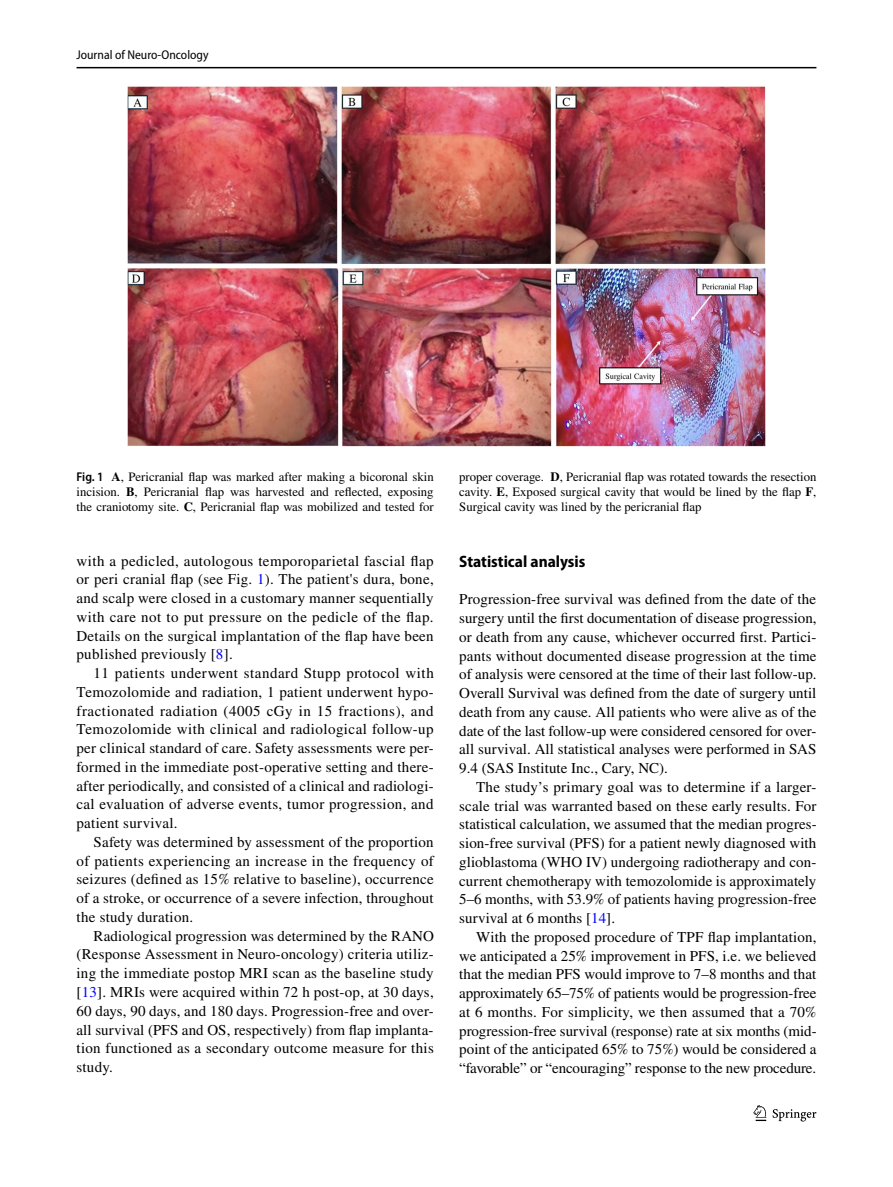
<style>
.page{position:relative;width:893px;height:1187px;background:#fff}
.page>*{position:absolute;margin:0;border:0;box-sizing:border-box;transform-origin:0 0}
.t1{font:700 semi-condensed 16.5px "Myriad Pro";color:#000}
.t2{font:15px/18.8px "STIX";letter-spacing:.01em;color:#000;text-align:justify}
.t3{font:12.75px/15px "STIX";color:#000;text-align:justify}
.t4{font:semi-condensed 12.75px "Myriad Pro";color:#000}
.s1{font-family:"Myriad Pro";font-weight:600;font-stretch:semi-condensed}
.s2{font-weight:700}
.s3{color:#00f}
</style>
<div class="page">
<hr style="left:77px;top:67px;width:739px;height:1px;background:#000">
<svg style="left:753px;top:1105px;width:13px;height:15px"></svg>
<svg style="left:773px;top:1109px;width:43px;height:12px"></svg>
<img style="left:127px;top:87px;width:638px;height:359px">
<p class="t4" style="left:77px;top:48px;width:134px">Journal of Neuro-Oncology</p>
<p class="t3" style="left:77px;top:470px;width:359px"><span class="s1">Fig. 1</span> <span class="s2">A</span>, Pericranial flap was marked after making a bicoronal skin incision. <span class="s2">B</span>, Pericranial flap was harvested and reflected, exposing the craniotomy site. <span class="s2">C</span>, Pericranial flap was mobilized and tested for</p>
<p class="t3" style="left:459px;top:470px;width:359px">proper coverage. <span class="s2">D</span>, Pericranial flap was rotated towards the resection cavity. <span class="s2">E</span>, Exposed surgical cavity that would be lined by the flap <span class="s2">F</span>, Surgical cavity was lined by the pericranial flap</p>
<p class="t2" style="left:77px;top:552px;width:359px">with a pedicled, autologous temporoparietal fascial flap or peri cranial flap (see Fig. <span class="s3">1</span>). The patient's dura, bone, and scalp were closed in a customary manner sequentially with care not to put pressure on the pedicle of the flap.<br>Details on the surgical implantation of the flap have been published previously [<span class="s3">8</span>].</p>
<p class="t2" style="left:77px;top:664px;width:359px;text-indent:17px">11 patients underwent standard Stupp protocol with Temozolomide and radiation, 1 patient underwent hypo&shy;fractionated radiation (4005 cGy in 15 fractions), and Temozolomide with clinical and radiological follow-up per clinical standard of care. Safety assessments were per&shy;formed in the immediate post-operative setting and there&shy;after periodically, and consisted of a clinical and radiologi&shy;cal evaluation of adverse events, tumor progression, and patient survival.</p>
<p class="t2" style="left:77px;top:833px;width:359px;text-indent:17px">Safety was determined by assessment of the proportion of patients experiencing an increase in the frequency of seizures (defined as 15% relative to baseline), occurrence of a stroke, or occurrence of a severe infection, throughout the study duration.</p>
<p class="t2" style="left:77px;top:927px;width:359px;text-indent:17px">Radiological progression was determined by the RANO (Response Assessment in Neuro-oncology) criteria utiliz&shy;ing the immediate postop MRI scan as the baseline study [<span class="s3">13</span>]. MRIs were acquired within 72 h post-op, at 30 days, 60 days, 90 days, and 180 days. Progression-free and over&shy;all survival (PFS and OS, respectively) from flap implanta&shy;tion functioned as a secondary outcome measure for this study.</p>
<p class="t1" style="left:459px;top:552px;width:128px">Statistical analysis</p>
<p class="t2" style="left:459px;top:590px;width:359px">Progression-free survival was defined from the date of the surgery until the first documentation of disease progression, or death from any cause, whichever occurred first. Partici&shy;pants without documented disease progression at the time of analysis were censored at the time of their last follow-up.<br>Overall Survival was defined from the date of surgery until death from any cause. All patients who were alive as of the date of the last follow-up were considered censored for over&shy;all survival. All statistical analyses were performed in SAS 9.4 (SAS Institute Inc., Cary, NC).</p>
<p class="t2" style="left:459px;top:778px;width:359px;text-indent:17px">The study’s primary goal was to determine if a larger&shy;scale trial was warranted based on these early results. For statistical calculation, we assumed that the median progres&shy;sion-free survival (PFS) for a patient newly diagnosed with glioblastoma (WHO IV) undergoing radiotherapy and con&shy;current chemotherapy with temozolomide is approximately 5–6 months, with 53.9% of patients having progression-free survival at 6 months [<span class="s3">14</span>].</p>
<p class="t2" style="left:459px;top:928px;width:359px;text-indent:17px">With the proposed procedure of TPF flap implantation, we anticipated a 25% improvement in PFS, i.e. we believed that the median PFS would improve to 7–8 months and that approximately 65–75% of patients would be progression-free at 6 months. For simplicity, we then assumed that a 70% progression-free survival (response) rate at six months (mid&shy;point of the anticipated 65% to 75%) would be considered a “favorable” or “encouraging” response to the new procedure.</p>
</div>
